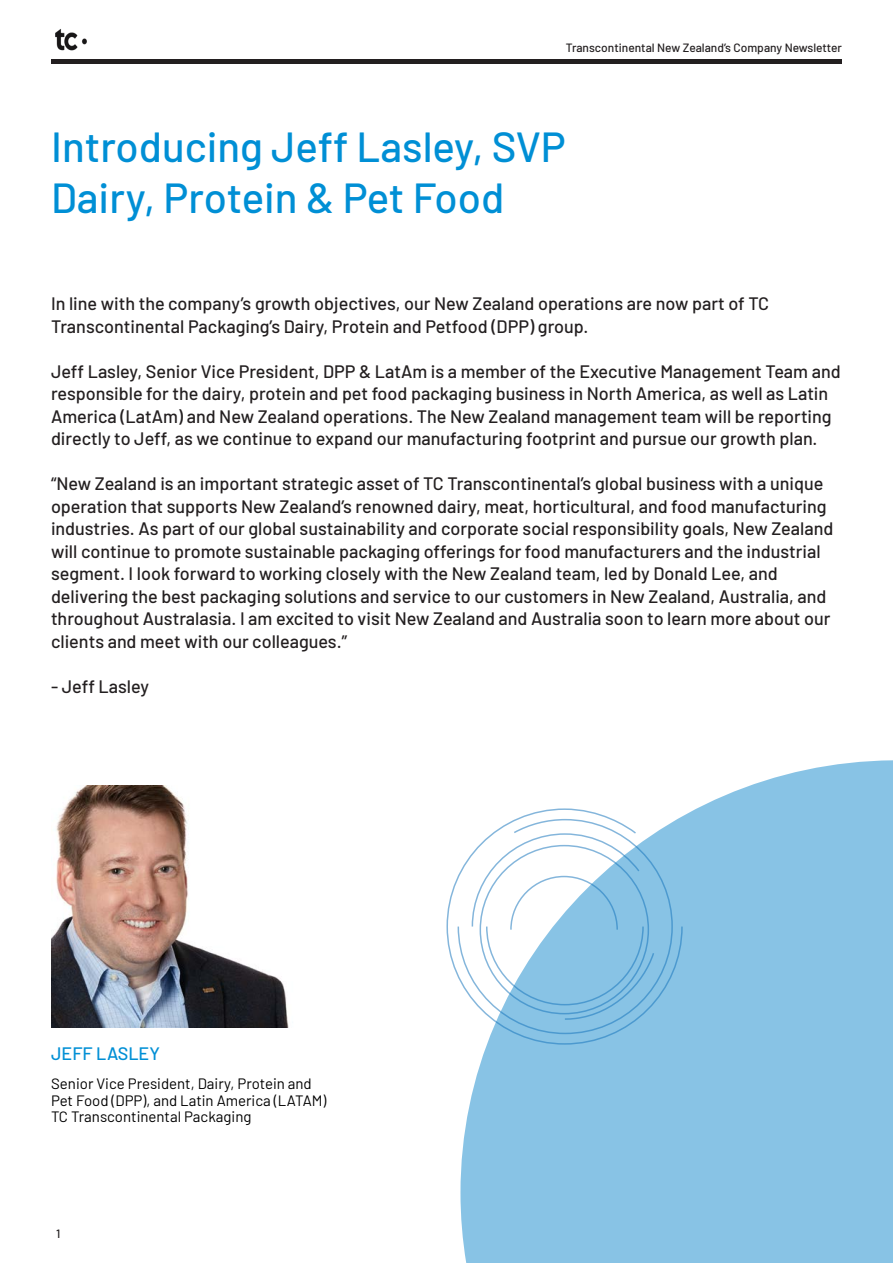
<style>
.page{position:relative;width:893px;height:1263px;background:#fff}
.page>*{position:absolute;margin:0;border:0;box-sizing:border-box;transform-origin:0 0}
.t1{font:500 42px/50.4px "Barlow";color:#008fd5}
.t2{font:500 18px/22.5px "Barlow";color:#231f20}
.t3{font:500 18px "Barlow";color:#008fd5}
.t4{font:15px/16.5px "Barlow";color:#000}
.t5{font:500 12px "Barlow";color:#231f20}
</style>
<div class="page">
<hr style="left:51px;top:59px;width:791px;height:4px;background:#231f20">
<img style="left:55px;top:29px;width:32px;height:22px">
<img style="left:51px;top:786px;width:238px;height:242px">
<svg style="left:460px;top:760px;width:433px;height:503px;background:#93c8e7"></svg>
<svg style="left:446px;top:808px;width:237px;height:237px"></svg>
<p class="t5" style="left:566px;top:39px;width:278px">Transcontinental New Zealand’s Company Newsletter</p>
<p class="t1" style="left:51px;top:119px;width:516px">Introducing Jeff Lasley, SVP<br>Dairy, Protein &amp; Pet Food</p>
<p class="t2" style="left:51px;top:291px;width:719px">In line with the company’s growth objectives, our New Zealand operations are now part of TC<br>Transcontinental Packaging’s Dairy, Protein and Petfood (DPP) group.</p>
<p class="t2" style="left:51px;top:358px;width:791px">Jeff Lasley, Senior Vice President, DPP &amp; LatAm is a member of the Executive Management Team and responsible for the dairy, protein and pet food packaging business in North America, as well as Latin America (LatAm) and New Zealand operations. The New Zealand management team will be reporting directly to Jeff, as we continue to expand our manufacturing footprint and pursue our growth plan.</p>
<p class="t2" style="left:51px;top:471px;width:784px">“New Zealand is an important strategic asset of TC Transcontinental’s global business with a unique operation that supports New Zealand’s renowned dairy, meat, horticultural, and food manufacturing industries. As part of our global sustainability and corporate social responsibility goals, New Zealand will continue to promote sustainable packaging offerings for food manufacturers and the industrial segment. I look forward to working closely with the New Zealand team, led by Donald Lee, and delivering the best packaging solutions and service to our customers in New Zealand, Australia, and throughout Australasia. I am excited to visit New Zealand and Australia soon to learn more about our clients and meet with our colleagues.”</p>
<p class="t2" style="left:51px;top:673px;width:99px">- Jeff Lasley</p>
<p class="t3" style="left:51px;top:1040px;width:110px">JEFF LASLEY</p>
<p class="t4" style="left:51px;top:1074px;width:277px">Senior Vice President, Dairy, Protein and<br>Pet Food (DPP), and Latin America (LATAM)</p>
<p class="t4" style="left:51px;top:1107px;width:202px">TC Transcontinental Packaging</p>
<p class="t5" style="left:56px;top:1225px;width:6px">1</p>
</div>
